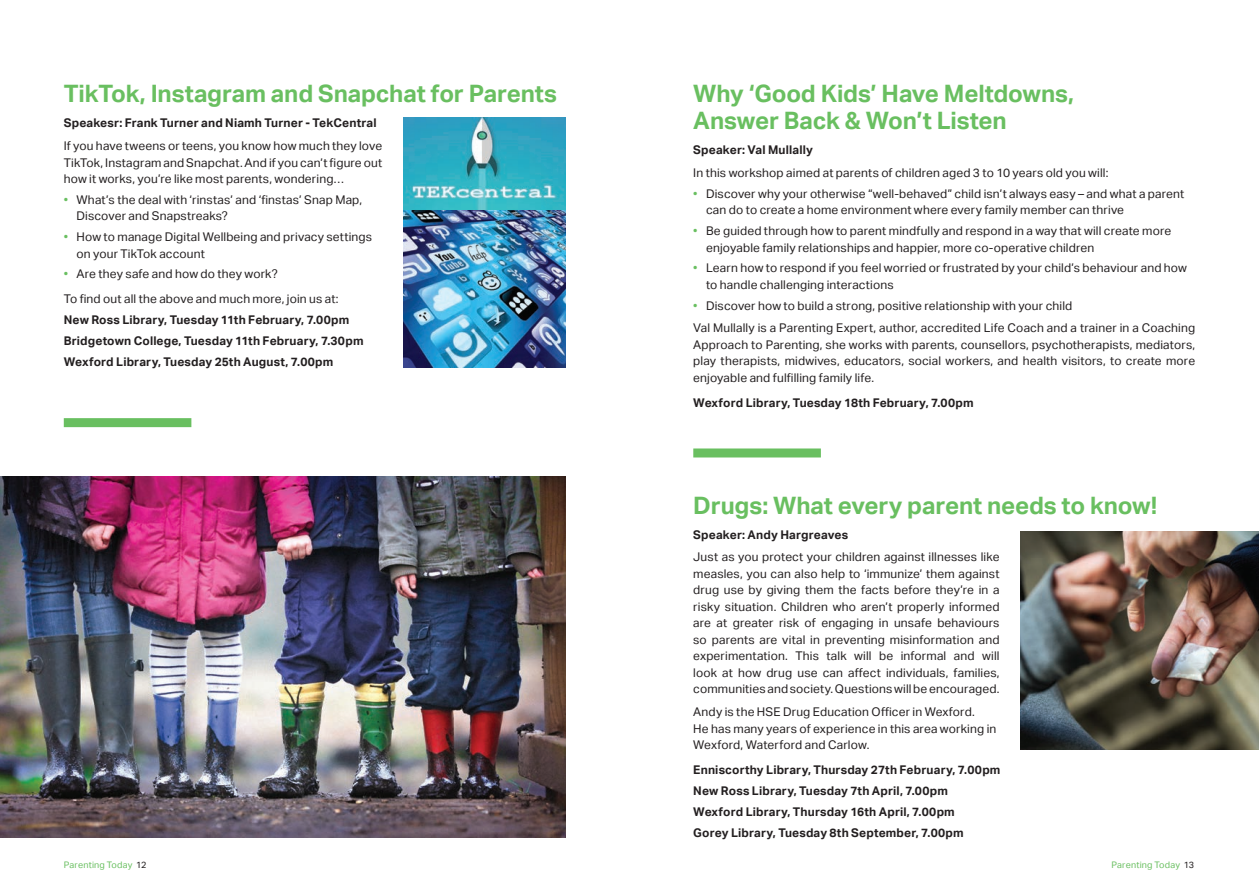
<style>
.page{position:relative;width:1259px;height:893px;background:#fff}
.page>*{position:absolute;margin:0;border:0;box-sizing:border-box;transform-origin:0 0}
.t1{font:700 24px/27px "Aktiv Grotesk";letter-spacing:-.005em;color:#69bf60}
.t2{font:12px/16.5px "Aktiv Grotesk";letter-spacing:.01em;color:#231f20}
.t3{font:700 12px/20.7px "Aktiv Grotesk";letter-spacing:.01em;color:#231f20}
.t4{font:9px "Aktiv Grotesk";letter-spacing:.02em;color:#69bf60}
.s1{color:#69bf60}
.s2{color:#231f20}
</style>
<div class="page">
<img style="left:0;top:476px;width:566px;height:362px">
<img style="left:1020px;top:531px;width:239px;height:219px">
<img style="left:403px;top:117px;width:163px;height:250px">
<div style="left:693px;top:448px;width:128px;height:9px;background:#69bf60"></div>
<div style="left:64px;top:418px;width:127px;height:9px;background:#69bf60"></div>
<h1 class="t1" style="left:64px;top:80px;width:495px">TikTok, Instagram and Snapchat for Parents</h1>
<p class="t3" style="left:64px;top:113px;width:314px">Speakesr: Frank Turner and Niamh Turner - TekCentral</p>
<p class="t2" style="left:64px;top:138px;width:320px;text-align:justify">If you have tweens or teens, you know how much they love TikTok, Instagram and Snapchat. And if you can’t figure out how it works, you’re like most parents, wondering…</p>
<p class="t2" style="left:77px;top:191px;width:287px;text-indent:-13px"><span class="s1">•</span> What’s the deal with ‘rinstas’ and ‘finstas’ Snap Map,<br>Discover and Snapstreaks?</p>
<p class="t2" style="left:77px;top:229px;width:297px;text-indent:-13px"><span class="s1">•</span> How to manage Digital Wellbeing and privacy settings on your TikTok account</p>
<p class="t2" style="left:64px;top:262px;width:276px;line-height:25px"><span class="s1">•</span> Are they safe and how do they work?<br>To find out all the above and much more, join us at:</p>
<p class="t3" style="left:64px;top:310px;width:301px">New Ross Library, Tuesday 11th February, 7.00pm<br>Bridgetown College, Tuesday 11th February, 7.30pm<br>Wexford Library, Tuesday 25th August, 7.00pm</p>
<h1 class="t1" style="left:693px;top:80px;width:382px">Why ‘Good Kids’ Have Meltdowns,<br>Answer Back &amp; Won’t Listen</h1>
<p class="t3" style="left:693px;top:140px;width:121px">Speaker: Val Mullally</p>
<p class="t2" style="left:693px;top:165px;width:417px">In this workshop aimed at parents of children aged 3 to 10 years old you will:</p>
<p class="t2" style="left:706px;top:185px;width:480px;text-indent:-13px"><span class="s1">•</span> Discover why your otherwise “well-behaved” child isn’t always easy – and what a parent can do to create a home environment where every family member can thrive</p>
<p class="t2" style="left:706px;top:223px;width:467px;text-indent:-13px"><span class="s1">•</span> Be guided through how to parent mindfully and respond in a way that will create more enjoyable family relationships and happier, more co-operative children</p>
<p class="t2" style="left:706px;top:260px;width:482px;text-indent:-13px"><span class="s1">•</span> Learn how to respond if you feel worried or frustrated by your child’s behaviour and how to handle challenging interactions</p>
<p class="t2" style="left:693px;top:294px;width:503px;line-height:23px"><span class="s1">•</span> Discover how to build a strong, positive relationship with your child<br>Val Mullally is a Parenting Expert, author, accredited Life Coach and a trainer in a Coaching</p>
<p class="t2" style="left:693px;top:337px;width:503px;text-align:justify">Approach to Parenting, she works with parents, counsellors, psychotherapists, mediators, play therapists, midwives, educators, social workers, and health visitors, to create more enjoyable and fulfilling family life.</p>
<p class="t3" style="left:693px;top:392px;width:282px">Wexford Library, Tuesday 18th February, 7.00pm</p>
<h1 class="t1" style="left:693px;top:492px;width:465px">Drugs: What every parent needs to know!</h1>
<p class="t3" style="left:693px;top:524px;width:156px">Speaker: Andy Hargreaves</p>
<p class="t2" style="left:693px;top:549px;width:308px;text-align:justify">Just as you protect your children against illnesses like measles, you can also help to ‘immunize’ them against drug use by giving them the facts before they’re in a risky situation. Children who aren’t properly informed are at greater risk of engaging in unsafe behaviours so parents are vital in preventing misinformation and experimentation. This talk will be informal and will look at how drug use can affect individuals, families, communities and society. Questions will be encouraged.</p>
<p class="t2" style="left:693px;top:704px;width:304px">Andy is the HSE Drug Education Officer in Wexford.<br>He has many years of experience in this area working in<br>Wexford, Waterford and Carlow.</p>
<p class="t3" style="left:693px;top:760px;width:309px">Enniscorthy Library, Thursday 27th February, 7.00pm New Ross Library, Tuesday 7th April, 7.00pm Wexford Library, Thursday 16th April, 7.00pm<br>Gorey Library, Tuesday 8th September, 7.00pm</p>
<p class="t4" style="left:64px;top:860px;width:84px">Parenting Today <span class="s2">12</span></p>
<p class="t4" style="left:1111px;top:860px;width:84px">Parenting Today <span class="s2">13</span></p>
</div>
